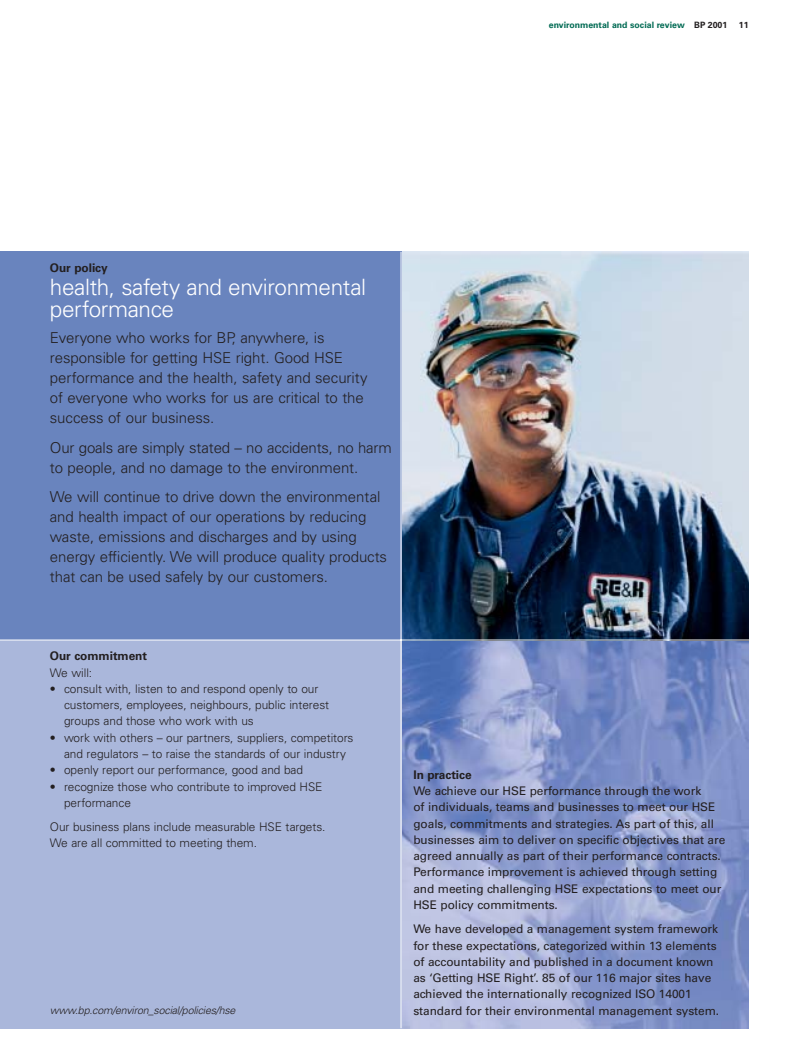
<style>
.page{position:relative;width:797px;height:1052px;background:#fff}
.page>*{position:absolute;margin:0;border:0;box-sizing:border-box;transform-origin:0 0}
.t1{font:300 22.5px/22.5px "Univers";letter-spacing:-.015em;color:#fff}
.t2{font:300 15px/20px "Univers";letter-spacing:-.005em;color:#231f20}
.t3{font:11.88px/16.2px "Univers";letter-spacing:-.005em;color:#231f20}
.t4{font:300 11.88px/16.2px "Univers";letter-spacing:-.005em;color:#231f20}
.t5{font:700 11.88px "Univers";letter-spacing:-.005em;color:#231f20}
.t6{font:italic 300 10.62px "Univers";letter-spacing:-.015em;color:#231f20}
.t7{font:700 8.75px "Univers";color:#006a53}
.t8{font:700 8.75px "Univers";color:#231f20}
.s1{color:#231f20}
</style>
<div class="page">
<img style="left:401px;top:640px;width:347px;height:388px">
<div style="left:0;top:640px;width:401px;height:388px;background:#aab7db"></div>
<img style="left:401px;top:252px;width:347px;height:387px">
<div style="left:0;top:252px;width:401px;height:388px;background:#6984be"></div>
<hr style="left:400px;top:252px;width:1px;height:776px;background:#fff">
<hr style="left:0;top:639px;width:796px;height:1px;background:#fff">
<p class="t7" style="left:548px;top:22px;width:180px">environmental and social review <span class="s1">BP 2001</span></p>
<p class="t8" style="left:738px;top:22px;width:11px">11</p>
<p class="t5" style="left:50px;top:263px;width:59px">Our policy</p>
<h1 class="t1" style="left:50px;top:277px;width:318px">health, safety and environmental performance</h1>
<p class="t2" style="left:50px;top:329px;width:319px">Everyone who works for BP, anywhere, is responsible for getting HSE right. Good HSE performance and the health, safety and security of everyone who works for us are critical to the success of our business.</p>
<p class="t2" style="left:50px;top:438px;width:343px">Our goals are simply stated – no accidents, no harm to people, and no damage to the environment.</p>
<p class="t2" style="left:50px;top:487px;width:338px">We will continue to drive down the environmental and health impact of our operations by reducing waste, emissions and discharges and by using energy efficiently. We will produce quality products that can be used safely by our customers.</p>
<p class="t5" style="left:50px;top:651px;width:99px">Our commitment</p>
<p class="t4" style="left:50px;top:665px;width:44px">We will:</p>
<p class="t4" style="left:64px;top:681px;width:266px;text-indent:-14px">• consult with, listen to and respond openly to our customers, employees, neighbours, public interest groups and those who work with us</p>
<p class="t4" style="left:50px;top:730px;width:305px;text-align:center">• work with others – our partners, suppliers, competitors and regulators – to raise the standards of our industry</p>
<p class="t4" style="left:50px;top:762px;width:254px">• openly report our performance, good and bad</p>
<p class="t4" style="left:64px;top:779px;width:260px;text-indent:-14px">• recognize those who contribute to improved HSE performance</p>
<p class="t4" style="left:50px;top:819px;width:277px">Our business plans include measurable HSE targets.<br>We are all committed to meeting them.</p>
<p class="t6" style="left:50px;top:1006px;width:187px">www.bp.com/environ_social/policies/hse</p>
<p class="t5" style="left:413px;top:770px;width:60px">In practice</p>
<p class="t3" style="left:413px;top:783px;width:313px">We achieve our HSE performance through the work<br>of individuals, teams and businesses to meet our HSE goals, commitments and strategies. As part of this, all businesses aim to deliver on specific objectives that are agreed annually as part of their performance contracts.<br>Performance improvement is achieved through setting and meeting challenging HSE expectations to meet our HSE policy commitments.</p>
<p class="t3" style="left:413px;top:921px;width:307px">We have developed a management system framework for these expectations, categorized within 13 elements of accountability and published in a document known as ‘Getting HSE Right’. 85 of our 116 major sites have achieved the internationally recognized ISO 14001 standard for their environmental management system.</p>
</div>
